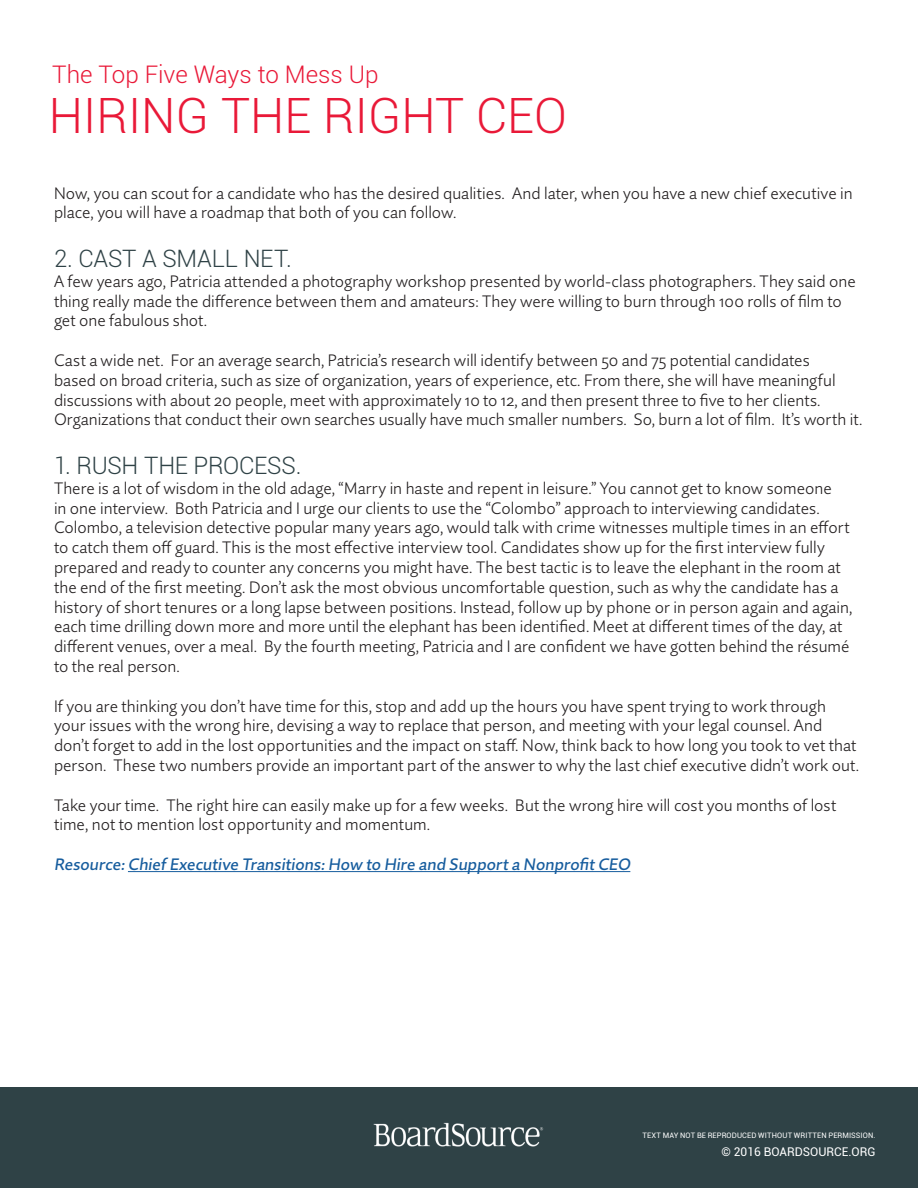
<style>
.page{position:relative;width:918px;height:1188px;background:#fff}
.page>*{position:absolute;margin:0;border:0;box-sizing:border-box;transform-origin:0 0}
.t1{font:300 48.75px "Roboto";color:#e91938}
.t2{font:300 24.3px "Roboto";color:#e91938}
.t3{font:300 24px "Roboto";letter-spacing:-.015em;color:#2f4246}
.t4{font:300 16.5px/19.8px "Quire Sans Pro";color:#231f20}
.t5{font:500 16.5px "Quire Sans Pro";color:#175d9e}
.t6{font:12px "Roboto";color:#fff}
.t7{font:7.5px "Roboto";letter-spacing:.015em;color:#fff}
</style>
<div class="page">
<div style="left:0;top:1087px;width:918px;height:101px;background:#2f4246"></div>
<img style="left:374px;top:1123px;width:170px;height:23px">
<hr style="left:128px;top:871px;width:502px;height:1px;background:#175d9e">
<p class="t2" style="left:52px;top:58px;width:328px">The Top Five Ways to Mess Up</p>
<p class="t1" style="left:49px;top:82px;width:520px">HIRING THE RIGHT CEO</p>
<p class="t4" style="left:54px;top:183px;width:800px">Now, you can scout for a candidate who has the desired qualities. And later, when you have a new chief executive in place, you will have a roadmap that both of you can follow.</p>
<p class="t3" style="left:54px;top:242px;width:239px">2. CAST A SMALL NET.</p>
<p class="t4" style="left:54px;top:271px;width:803px">A few years ago, Patricia attended a photography workshop presented by world-class photographers. They said one thing really made the difference between them and amateurs: They were willing to burn through 100 rolls of film to get one fabulous shot.</p>
<p class="t4" style="left:54px;top:350px;width:810px">Cast a wide net. For an average search, Patricia’s research will identify between 50 and 75 potential candidates<br>based on broad criteria, such as size of organization, years of experience, etc. From there, she will have meaningful discussions with about 20 people, meet with approximately 10 to 12, and then present three to five to her clients.<br>Organizations that conduct their own searches usually have much smaller numbers. So, burn a lot of film. It’s worth it.</p>
<p class="t3" style="left:54px;top:449px;width:249px">1. RUSH THE PROCESS.</p>
<p class="t4" style="left:54px;top:478px;width:800px">There is a lot of wisdom in the old adage, “Marry in haste and repent in leisure.” You cannot get to know someone<br>in one interview. Both Patricia and I urge our clients to use the “Colombo” approach to interviewing candidates.<br>Colombo, a television detective popular many years ago, would talk with crime witnesses multiple times in an effort to catch them off guard. This is the most effective interview tool. Candidates show up for the first interview fully prepared and ready to counter any concerns you might have. The best tactic is to leave the elephant in the room at the end of the first meeting. Don’t ask the most obvious uncomfortable question, such as why the candidate has a history of short tenures or a long lapse between positions. Instead, follow up by phone or in person again and again, each time drilling down more and more until the elephant has been identified. Meet at different times of the day, at different venues, over a meal. By the fourth meeting, Patricia and I are confident we have gotten behind the résumé to the real person.</p>
<p class="t4" style="left:54px;top:696px;width:807px">If you are thinking you don’t have time for this, stop and add up the hours you have spent trying to work through your issues with the wrong hire, devising a way to replace that person, and meeting with your legal counsel. And don’t forget to add in the lost opportunities and the impact on staff. Now, think back to how long you took to vet that person. These two numbers provide an important part of the answer to why the last chief executive didn’t work out.</p>
<p class="t4" style="left:54px;top:795px;width:784px">Take your time. The right hire can easily make up for a few weeks. But the wrong hire will cost you months of lost time, not to mention lost opportunity and momentum.</p>
<p class="t5" style="left:54px;top:854px;width:581px">Resource:Chief Executive Transitions:How to Hire and Support a Nonprofit CEO</p>
<p class="t7" style="left:642px;top:1131px;width:235px">TEXT MAY NOT BE REPRODUCED WITHOUT WRITTEN PERMISSION.</p>
<p class="t6" style="left:721px;top:1144px;width:156px">© 2016 BOARDSOURCE.ORG</p>
</div>
